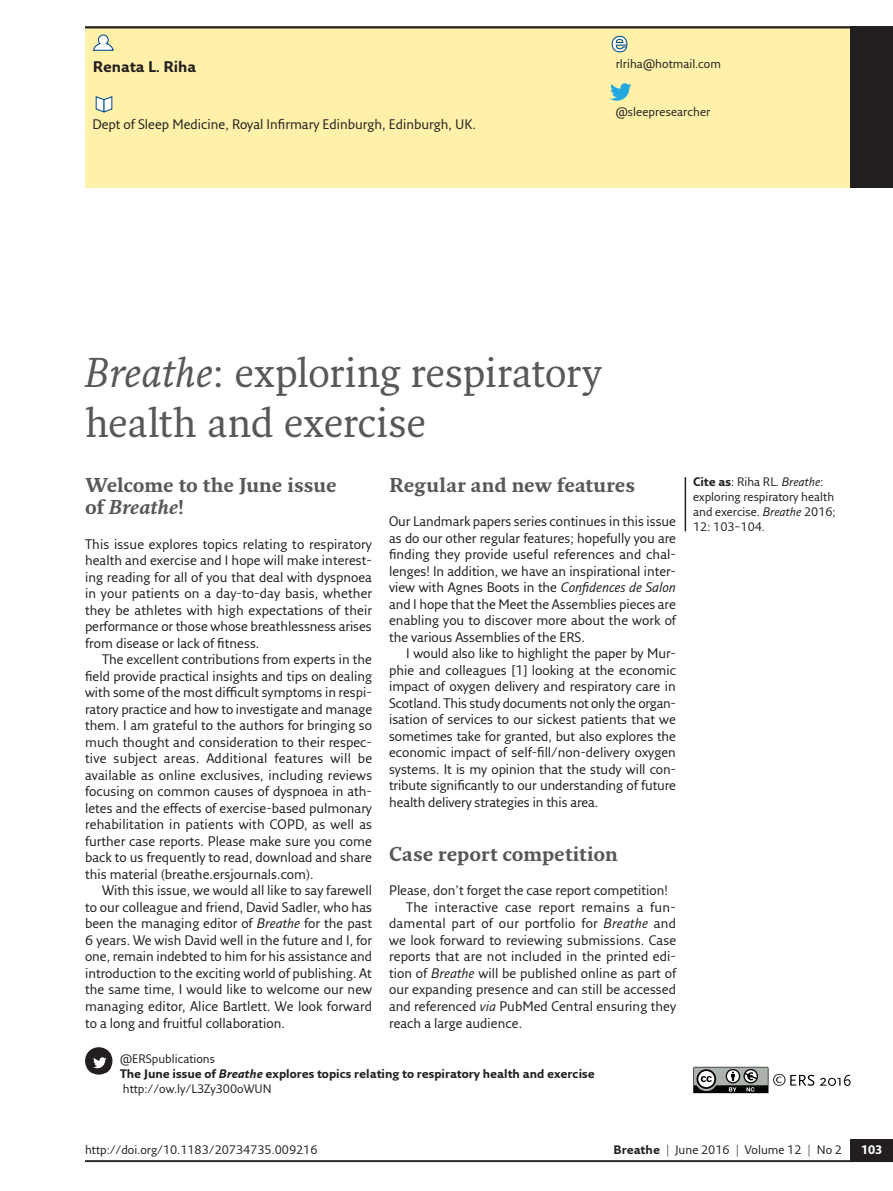
<style>
.page{position:relative;width:893px;height:1191px;background:#fff}
.page>*{position:absolute;margin:0;border:0;box-sizing:border-box;transform-origin:0 0}
.AT{font:40.5px/49.5px "Fresco Std";letter-spacing:-.005em;color:#57585a}
._1{font:700 19.5px/22.5px "Fresco Std";letter-spacing:-.005em;color:#57585a}
.AU{font:700 15px "Fresco Sans Pro";color:#231f20}
.T{font:13.5px/16.5px "Fresco Sans Pro";color:#231f20;text-align:justify}
.T1{font:13.5px/16.5px "Fresco Sans Pro";color:#231f20;text-align:justify}
.MNT{font:12px/15px "Fresco Sans Pro";color:#231f20}
.Aff{font:700 12px/15px "Fresco Sans Pro";color:#231f20}
.RRH{font:12px "Fresco Sans Pro";color:#231f20}
.Aff-2{font:12px "Fresco Sans Pro";color:#231f20}
.Folio{font:700 12px "Fresco Sans Pro";color:#fff}
.s1{font-style:italic}
.s2{font-weight:400}
.s3{font-weight:700}
</style>
<div class="page">
<hr style="left:85px;top:1160px;width:808px;height:2px;background:#231f20">
<div style="left:850px;top:1138px;width:43px;height:23px;background:#231f20"></div>
<div style="left:85px;top:26px;width:808px;height:162px;background:#fff0aa"></div>
<hr style="left:85px;top:26px;width:808px;height:2px;background:#231f20">
<div style="left:850px;top:26px;width:43px;height:162px;background:#231f20"></div>
<svg style="left:95px;top:96px;width:18px;height:17px"></svg>
<svg style="left:93px;top:34px;width:21px;height:17px"></svg>
<svg style="left:611px;top:35px;width:17px;height:18px"></svg>
<svg style="left:610px;top:83px;width:21px;height:18px"></svg>
<svg style="left:820px;top:1074px;width:31px;height:12px"></svg>
<svg style="left:693px;top:1066px;width:121px;height:27px"></svg>
<div style="left:85px;top:1047px;width:27px;height:27px;border:2px solid #231f20;border-radius:50%"></div>
<svg style="left:87px;top:1049px;width:24px;height:23px"></svg>
<hr style="left:685px;top:477px;width:1px;height:54px;background:#231f20">
<p class="AU" style="left:93px;top:57px;width:105px">Renata L. Riha</p>
<p class="MNT" style="left:616px;top:56px;width:107px">rlriha@hotmail.com</p>
<p class="T1" style="left:92px;top:116px;width:385px">Dept of Sleep Medicine, Royal Infirmary Edinburgh, Edinburgh, UK.</p>
<p class="MNT" style="left:616px;top:104px;width:96px">@sleepresearcher</p>
<p class="AT" style="left:85px;top:347px;width:518px"><span class="s1">Breathe</span>: exploring respiratory health and exercise</p>
<p class="_1" style="left:85px;top:473px;width:253px">Welcome to the June issue of <span class="s1">Breathe</span>!</p>
<p class="T1" style="left:85px;top:535px;width:289px">This issue explores topics relating to respiratory health and exercise and I hope will make interest&shy;ing reading for all of you that deal with dyspnoea in your patients on a day-to-day basis, whether they be athletes with high expectations of their performance or those whose breathlessness arises from disease or lack of fitness.</p>
<p class="T" style="left:85px;top:651px;width:289px;text-indent:17px">The excellent contributions from experts in the field provide practical insights and tips on dealing with some of the most difficult symptoms in respi&shy;ratory practice and how to investigate and manage them. I am grateful to the authors for bringing so much thought and consideration to their respec&shy;tive subject areas. Additional features will be available as online exclusives, including reviews focusing on common causes of dyspnoea in ath&shy;letes and the effects of exercise-based pulmonary rehabilitation in patients with COPD, as well as further case reports. Please make sure you come back to us frequently to read, download and share this material (breathe.ersjournals.com).</p>
<p class="T" style="left:85px;top:882px;width:289px;text-indent:17px">With this issue, we would all like to say farewell to our colleague and friend, David Sadler, who has been the managing editor of <span class="s1">Breathe</span> for the past 6 years. We wish David well in the future and I, for one, remain indebted to him for his assistance and introduction to the exciting world of publishing. At the same time, I would like to welcome our new managing editor, Alice Bartlett. We look forward to a long and fruitful collaboration.</p>
<p class="_1" style="left:389px;top:473px;width:248px">Regular and new features</p>
<p class="T1" style="left:389px;top:513px;width:289px">Our Landmark papers series continues in this issue as do our other regular features; hopefully you are finding they provide useful references and chal&shy;lenges! In addition, we have an inspirational inter&shy;view with Agnes Boots in the <span class="s1">Confidences de Salon </span>and I hope that the Meet the Assemblies pieces are enabling you to discover more about the work of the various Assemblies of the ERS.</p>
<p class="T" style="left:389px;top:645px;width:289px;text-indent:17px">I would also like to highlight the paper by Mur&shy;phie and colleagues [1] looking at the economic impact of oxygen delivery and respiratory care in Scotland. This study documents not only the organ&shy;isation of services to our sickest patients that we sometimes take for granted, but also explores the economic impact of self-fill/non-delivery oxygen systems. It is my opinion that the study will con&shy;tribute significantly to our understanding of future health delivery strategies in this area.</p>
<p class="_1" style="left:389px;top:842px;width:230px">Case report competition</p>
<p class="T1" style="left:389px;top:882px;width:280px">Please, don’t forget the case report competition!</p>
<p class="T" style="left:389px;top:898px;width:289px;text-indent:17px">The interactive case report remains a fun&shy;damental part of our portfolio for <span class="s1">Breathe</span> and we look forward to reviewing submissions. Case reports that are not included in the printed edi&shy;tion of <span class="s1">Breathe</span> will be published online as part of our expanding presence and can still be accessed and referenced <span class="s1">via</span> PubMed Central ensuring they reach a large audience.</p>
<p class="Aff-2" style="left:120px;top:1051px;width:96px">@ERSpublications</p>
<p class="Aff" style="left:120px;top:1066px;width:476px">The June issue of <span class="s1">Breathe</span> explores topics relating to respiratory health and exercise <span class="s2">http://ow.ly/L3Zy300oWUN</span></p>
<p class="MNT" style="left:693px;top:474px;width:144px"><span class="s3">Cite as</span>: Riha RL. <span class="s1">Breathe</span>: exploring respiratory health and exercise. <span class="s1">Breathe</span> 2016;<br>12: 103–104.</p>
<p class="RRH" style="left:85px;top:1142px;width:234px">http://doi.org/10.1183/20734735.009216</p>
<p class="RRH" style="left:614px;top:1142px;width:230px"><span class="s3">Breathe</span> | June 2016 | Volume 12 | No 2</p>
<p class="Folio" style="left:861px;top:1142px;width:23px">103</p>
</div>
